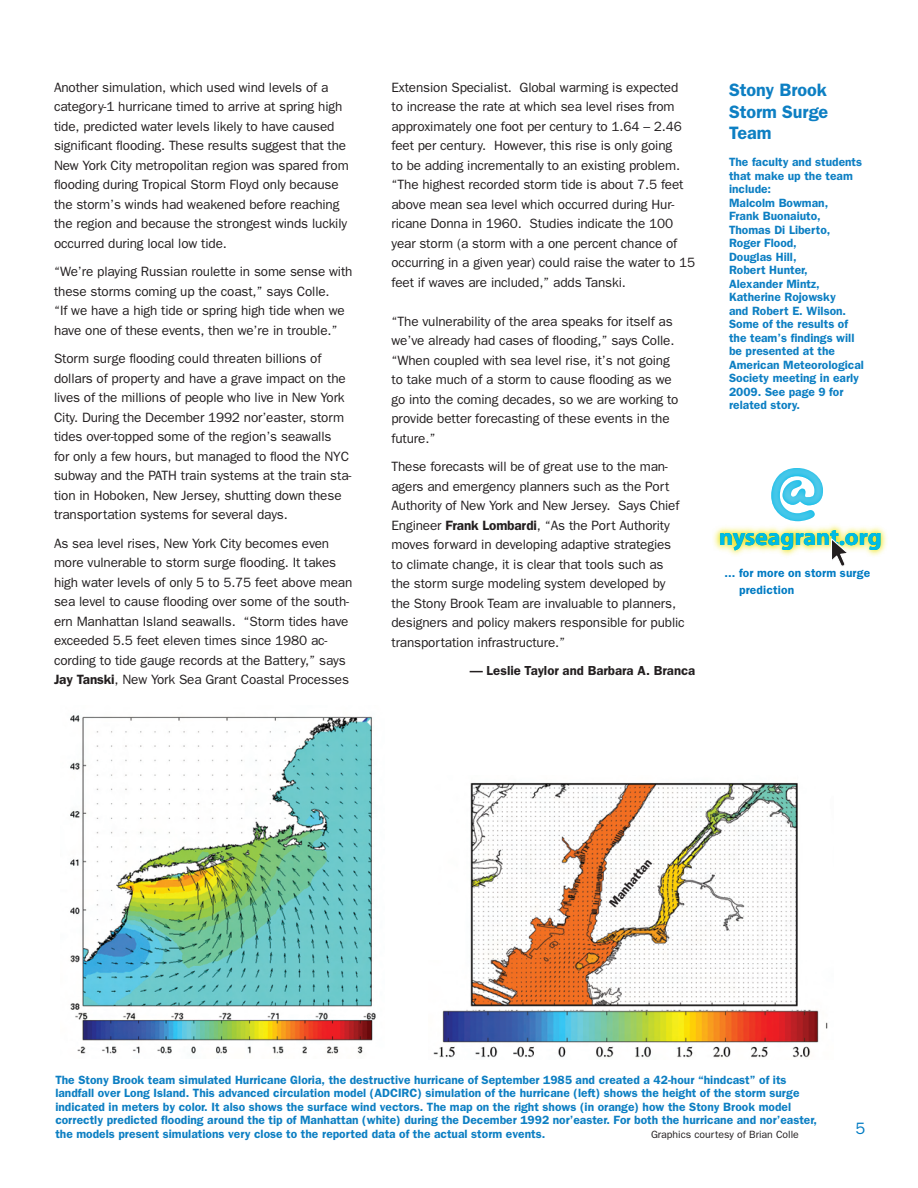
<style>
.page{position:relative;width:918px;height:1188px;background:#fff}
.page>*{position:absolute;margin:0;border:0;box-sizing:border-box;transform-origin:0 0}
.t1{font:700 24px "Myriad Pro";color:#00bbe7}
.Body_Text{font:600 18px/21.6px "Franklin Gothic";letter-spacing:-.005em;color:#0d7fc3;text-align:justify}
.t2{font:16.5px "Franklin Gothic";color:#007bc3}
.Body_Text-2{font:13.5px/19.5px "Franklin Gothic";letter-spacing:-.01em;color:#231f20}
.Body_Text-3{font:600 13.2px "Franklin Gothic";color:#231f20}
.Body_Text-4{font:600 12px/13.5px "Franklin Gothic";color:#0d7fc3}
.t3{font:600 12px/16.5px "Franklin Gothic";letter-spacing:.015em;color:#007bc3}
.Body_Text-5{font:600 12px "Franklin Gothic";color:#231f20}
.Body_Text-6{font:10.5px "Franklin Gothic";color:#231f20}
.s1{font-weight:600}
</style>
<div class="page">
<img style="left:433px;top:782px;width:395px;height:276px">
<img style="left:70px;top:715px;width:306px;height:339px">
<svg style="left:771px;top:468px;width:52px;height:47px"></svg>
<img style="left:713px;top:515px;width:174px;height:41px">
<svg style="left:830px;top:536px;width:21px;height:30px"></svg>
<p class="Body_Text-2" style="left:54px;top:77px;width:296px">Another simulation, which used wind levels of a category-1 hurricane timed to arrive at spring high tide, predicted water levels likely to have caused significant flooding. These results suggest that the New York City metropolitan region was spared from flooding during Tropical Storm Floyd only because the storm’s winds had weakened before reaching the region and because the strongest winds luckily occurred during local low tide.</p>
<p class="Body_Text-2" style="left:54px;top:262px;width:300px">“We’re playing Russian roulette in some sense with these storms coming up the coast,” says Colle.<br>“If we have a high tide or spring high tide when we have one of these events, then we’re in trouble.”</p>
<p class="Body_Text-2" style="left:54px;top:349px;width:299px">Storm surge flooding could threaten billions of dollars of property and have a grave impact on the lives of the millions of people who live in New York City. During the December 1992 nor’easter, storm tides over-topped some of the region’s seawalls<br>for only a few hours, but managed to flood the NYC subway and the PATH train systems at the train sta&shy;tion in Hoboken, New Jersey, shutting down these transportation systems for several days.</p>
<p class="Body_Text-2" style="left:54px;top:533px;width:300px">As sea level rises, New York City becomes even more vulnerable to storm surge flooding. It takes high water levels of only 5 to 5.75 feet above mean sea level to cause flooding over some of the south&shy;ern Manhattan Island seawalls. “Storm tides have exceeded 5.5 feet eleven times since 1980 ac&shy;cording to tide gauge records at the Battery,” says <span class="s1">Jay Tanski</span>, New York Sea Grant Coastal Processes</p>
<p class="Body_Text-2" style="left:392px;top:77px;width:305px">Extension Specialist. Global warming is expected<br>to increase the rate at which sea level rises from approximately one foot per century to 1.64 – 2.46 feet per century. However, this rise is only going<br>to be adding incrementally to an existing problem. “The highest recorded storm tide is about 7.5 feet above mean sea level which occurred during Hur&shy;ricane Donna in 1960. Studies indicate the 100 year storm (a storm with a one percent chance of occurring in a given year) could raise the water to 15 feet if waves are included,” adds Tanski.</p>
<p class="Body_Text-2" style="left:392px;top:311px;width:289px">“The vulnerability of the area speaks for itself as we’ve already had cases of flooding,” says Colle. “When coupled with sea level rise, it’s not going to take much of a storm to cause flooding as we go into the coming decades, so we are working to provide better forecasting of these events in the future.”</p>
<p class="Body_Text-2" style="left:391px;top:456px;width:295px">These forecasts will be of great use to the man&shy;agers and emergency planners such as the Port Authority of New York and New Jersey. Says Chief Engineer <span class="s1">Frank Lombardi</span>, “As the Port Authority moves forward in developing adaptive strategies to climate change, it is clear that tools such as the storm surge modeling system developed by the Stony Brook Team are invaluable to planners, designers and policy makers responsible for public transportation infrastructure.”</p>
<p class="Body_Text-3" style="left:470px;top:663px;width:227px">— Leslie Taylor and Barbara A. Branca</p>
<p class="Body_Text" style="left:729px;top:79px;width:101px">Stony Brook Storm Surge Team</p>
<p class="Body_Text-4" style="left:729px;top:155px;width:136px">The faculty and students that make up the team include:<br>Malcolm Bowman,<br>Frank Buonaiuto,<br>Thomas Di Liberto,<br>Roger Flood,<br>Douglas Hill,<br>Robert Hunter,<br>Alexander Mintz,<br>Katherine Rojowsky<br>and Robert E. Wilson.<br>Some of the results of the team’s findings will be presented at the<br>American Meteorological<br>Society meeting in early<br>2009. See page 9 for related story.</p>
<p class="t1" style="left:719px;top:522px;width:164px">nyseagrant.org</p>
<p class="t3" style="left:739px;top:565px;width:133px;text-indent:-15px">... for more on storm surge prediction</p>
<p class="Body_Text-5" style="left:606px;top:901px;width:60px;rotate:-50deg">Manhattan</p>
<p class="Body_Text-4" style="left:55px;top:1072px;width:763px">The Stony Brook team simulated Hurricane Gloria, the destructive hurricane of September 1985 and created a 42-hour “hindcast” of its landfall over Long Island. This advanced circulation model (ADCIRC) simulation of the hurricane (left) shows the height of the storm surge indicated in meters by color. It also shows the surface wind vectors. The map on the right shows (in orange) how the Stony Brook model correctly predicted flooding around the tip of Manhattan (white) during the December 1992 nor’easter. For both the hurricane and nor’easter, the models present simulations very close to the reported data of the actual storm events.</p>
<p class="Body_Text-6" style="left:651px;top:1129px;width:149px">Graphics courtesy of Brian Colle</p>
<p class="t2" style="left:855px;top:1119px;width:11px">5</p>
</div>
